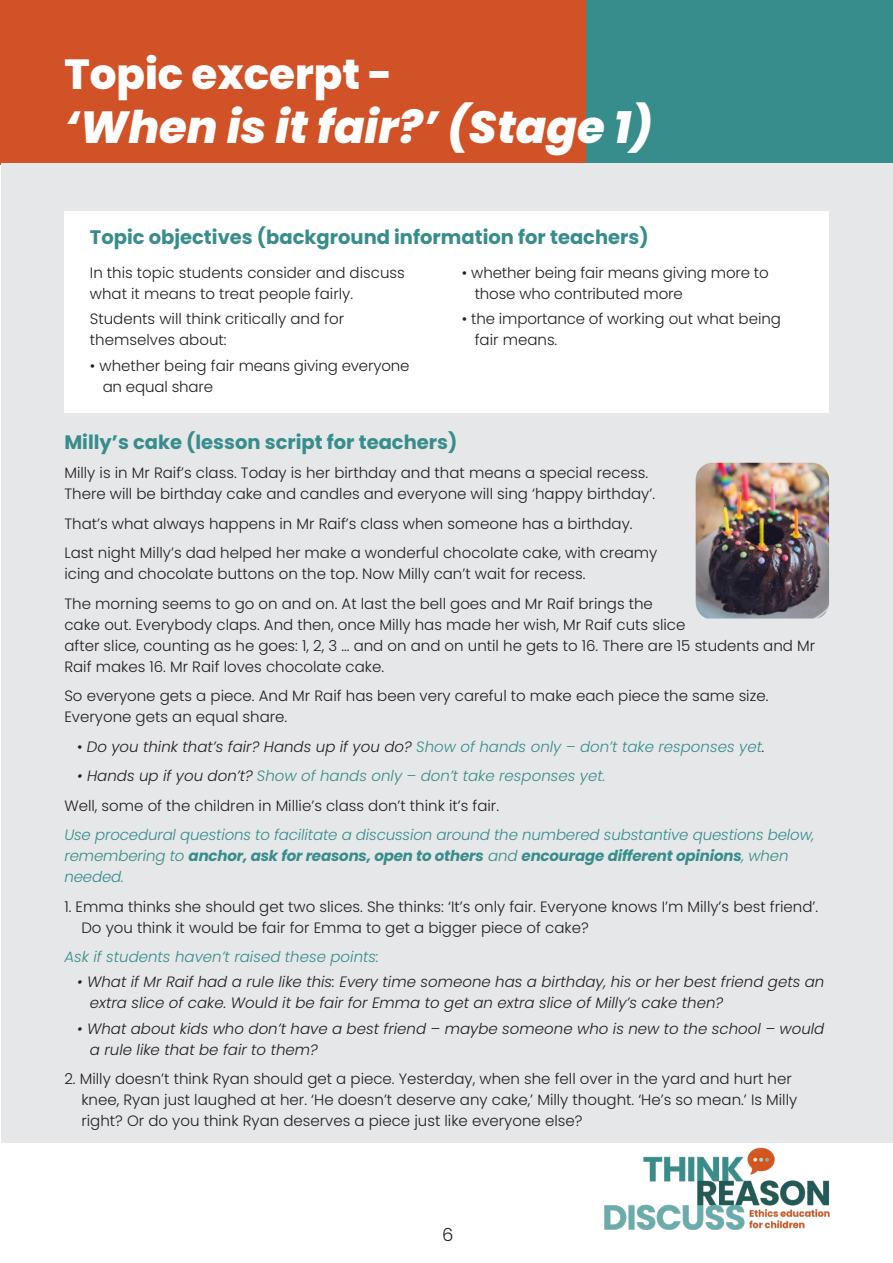
<style>
.page{position:relative;width:893px;height:1263px;background:#fff}
.page>*{position:absolute;margin:0;border:0;box-sizing:border-box;transform-origin:0 0}
.t1{font:italic 800 45px "Poppins";color:#fff}
.t2{font:800 42px "Poppins";color:#fff}
.t3{font:700 19.5px "Poppins";color:#378d8b}
.t4{font:300 18px "Poppins";color:#231f20}
.t5{font:300 15px/21px "Poppins";color:#231f20}
.t6{font:italic 300 15px/21px "Poppins";color:#231f20}
.t7{font:italic 300 15px/21px "Poppins";letter-spacing:-.01em;color:#378d8b}
.s1{font-style:normal}
.s2{color:#378d8b}
.s3{color:#231f20}
.s4{font-weight:700}
</style>
<div class="page">
<div style="left:585px;top:0;width:308px;height:164px;background:#378d8b"></div>
<div style="left:0;top:0;width:585px;height:164px;background:#d25227"></div>
<div style="left:1px;top:163px;width:892px;height:979px;background:#e6e7e9"></div>
<div style="left:64px;top:211px;width:765px;height:201px;background:#fff"></div>
<img style="left:696px;top:463px;width:133px;height:155px">
<img style="left:597px;top:1142px;width:239px;height:88px">
<p class="t2" style="left:64px;top:50px;width:330px">Topic excerpt -</p>
<p class="t1" style="left:64px;top:102px;width:590px">‘When is it fair?’ (Stage 1)</p>
<p class="t3" style="left:90px;top:226px;width:560px">Topic objectives (background information for teachers)</p>
<p class="t5" style="left:90px;top:262px;width:316px">In this topic students consider and discuss what it means to treat people fairly.</p>
<p class="t5" style="left:90px;top:309px;width:256px">Students will think critically and for themselves about:</p>
<p class="t5" style="left:103px;top:355px;width:308px;text-indent:-13px">• whether being fair means giving everyone an equal share</p>
<p class="t5" style="left:475px;top:262px;width:295px;text-indent:-13px">• whether being fair means giving more to those who contributed more</p>
<p class="t5" style="left:475px;top:309px;width:308px;text-indent:-13px">• the importance of working out what being fair means.</p>
<p class="t3" style="left:64px;top:430px;width:395px">Milly’s cake (lesson script for teachers)</p>
<p class="t5" style="left:64px;top:462px;width:592px">Milly is in Mr Raif’s class. Today is her birthday and that means a special recess.<br>There will be birthday cake and candles and everyone will sing ‘happy birthday’.</p>
<p class="t5" style="left:64px;top:513px;width:570px">That’s what always happens in Mr Raif’s class when someone has a birthday.</p>
<p class="t5" style="left:64px;top:542px;width:594px">Last night Milly’s dad helped her make a wonderful chocolate cake, with creamy icing and chocolate buttons on the top. Now Milly can’t wait for recess.</p>
<p class="t5" style="left:64px;top:593px;width:752px">The morning seems to go on and on. At last the bell goes and Mr Raif brings the<br>cake out. Everybody claps. And then, once Milly has made her wish, Mr Raif cuts slice<br>after slice, counting as he goes: 1, 2, 3 ... and on and on until he gets to 16. There are 15 students and Mr Raif makes 16. Mr Raif loves chocolate cake.</p>
<p class="t5" style="left:64px;top:685px;width:705px">So everyone gets a piece. And Mr Raif has been very careful to make each piece the same size.<br>Everyone gets an equal share.</p>
<p class="t6" style="left:77px;top:736px;width:689px"><span class="s1">•</span> Do you think that’s fair? Hands up if you do? <span class="s2">Show of hands only – don’t take responses yet</span>.</p>
<p class="t7" style="left:77px;top:765px;width:530px"><span class="s3">• Hands up if you don’t?</span> Show of hands only – don’t take responses yet.</p>
<p class="t5" style="left:64px;top:795px;width:436px">Well, some of the children in Millie’s class don’t think it’s fair.</p>
<p class="t7" style="left:64px;top:824px;width:751px">Use procedural questions to facilitate a discussion around the numbered substantive questions below, remembering to <span class="s4">anchor, ask for reasons, open to others</span> and <span class="s4">encourage different opinions</span>, when needed.</p>
<p class="t5" style="left:81px;top:896px;width:738px;text-indent:-17px">1. Emma thinks she should get two slices. She thinks: ‘It’s only fair. Everyone knows I’m Milly’s best friend’.<br>Do you think it would be fair for Emma to get a bigger piece of cake?</p>
<p class="t7" style="left:64px;top:946px;width:316px">Ask if students haven’t raised these points:</p>
<p class="t6" style="left:90px;top:972px;width:736px;text-indent:-13px">• What if Mr Raif had a rule like this: Every time someone has a birthday, his or her best friend gets an extra slice of cake. Would it be fair for Emma to get an extra slice of Milly’s cake then?</p>
<p class="t6" style="left:90px;top:1018px;width:736px;text-indent:-13px">• What about kids who don’t have a best friend – maybe someone who is new to the school – would a rule like that be fair to them?</p>
<p class="t5" style="left:81px;top:1068px;width:717px;text-indent:-17px">2. Milly doesn’t think Ryan should get a piece. Yesterday, when she fell over in the yard and hurt her knee, Ryan just laughed at her. ‘He doesn’t deserve any cake,’ Milly thought. ‘He’s so mean.’ Is Milly right? Or do you think Ryan deserves a piece just like everyone else?</p>
<p class="t4" style="left:442px;top:1224px;width:13px">6</p>
</div>
